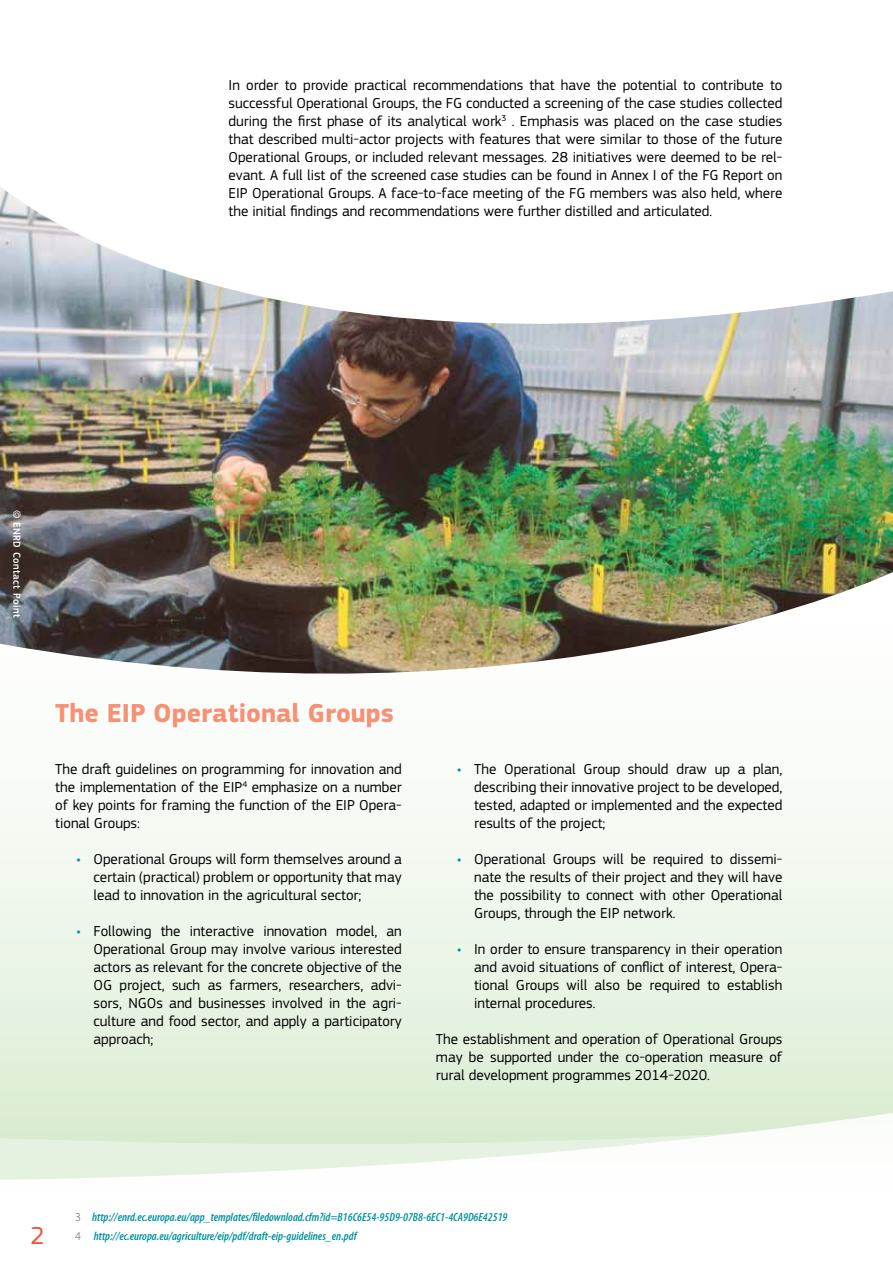
<style>
.page{position:relative;width:893px;height:1263px;background:#fff}
.page>*{position:absolute;margin:0;border:0;box-sizing:border-box;transform-origin:0 0}
.t1{font:700 27px "PF Square Sans Pro";color:#f69176}
.t2{font:25.5px "PF Square Sans Pro";color:#f05135}
.t3{font:15px/18px "PF Square Sans Pro";color:#000;text-align:justify}
.t4{font:italic 600 condensed 12px/19px "Myriad Pro";color:#00929c}
.t5{font:500 10.5px "PF Square Sans Pro";letter-spacing:.04em;color:#fff}
.s1{font-family:"Myriad Pro";font-weight:600;font-style:italic;font-stretch:condensed;color:#00929c}
.s2{font-weight:300;font-style:normal;font-stretch:normal;color:#58595b}
</style>
<div class="page">
<div style="left:0;top:0;width:893px;height:1263px;background:linear-gradient(to right,#fcfdfb,#fcfdfb)"></div>
<svg style="left:0;top:857px;width:893px;height:406px"></svg>
<img style="left:0;top:187px;width:893px;height:488px">
<p class="t3" style="left:229px;top:76px;width:555px">In order to provide practical recommendations that have the potential to contribute to successful Operational Groups, the FG conducted a screening of the case studies collected during the first phase of its analytical work<sup>3</sup> . Emphasis was placed on the case studies that described multi-actor projects with features that were similar to those of the future Operational Groups, or included relevant messages. 28 initiatives were deemed to be rel&shy;evant. A full list of the screened case studies can be found in Annex I of the FG Report on EIP Operational Groups. A face-to-face meeting of the FG members was also held, where the initial findings and recommendations were further distilled and articulated.</p>
<p class="t5" style="left:23px;top:510px;width:110px;rotate:90deg">© ENRD Contact Point</p>
<h1 class="t1" style="left:55px;top:697px;width:340px">The EIP Operational Groups</h1>
<p class="t3" style="left:55px;top:760px;width:348px">The draft guidelines on programming for innovation and the implementation of the EIP<sup>4</sup> emphasize on a number of key points for framing the function of the EIP Opera&shy;tional Groups:</p>
<p class="t3" style="left:94px;top:850px;width:310px;text-indent:-17px"><span class="s1">•</span> Operational Groups will form themselves around a certain (practical) problem or opportunity that may lead to innovation in the agricultural sector;</p>
<p class="t3" style="left:94px;top:922px;width:310px;text-indent:-17px"><span class="s1">•</span> Following the interactive innovation model, an Operational Group may involve various interested actors as relevant for the concrete objective of the OG project, such as farmers, researchers, advi&shy;sors, NGOs and businesses involved in the agri&shy;culture and food sector, and apply a participatory approach;</p>
<p class="t3" style="left:474px;top:760px;width:310px;text-indent:-17px"><span class="s1">•</span> The Operational Group should draw up a plan, describing their innovative project to be developed, tested, adapted or implemented and the expected results of the project;</p>
<p class="t3" style="left:474px;top:850px;width:310px;text-indent:-17px"><span class="s1">•</span> Operational Groups will be required to dissemi&shy;nate the results of their project and they will have the possibility to connect with other Operational Groups, through the EIP network.</p>
<p class="t3" style="left:474px;top:940px;width:310px;text-indent:-17px"><span class="s1">•</span> In order to ensure transparency in their operation and avoid situations of conflict of interest, Opera&shy;tional Groups will also be required to establish internal procedures.</p>
<p class="t3" style="left:436px;top:1030px;width:348px">The establishment and operation of Operational Groups may be supported under the co-operation measure of rural development programmes 2014-2020.</p>
<h2 class="t2" style="left:30px;top:1220px;width:16px">2</h2>
<p class="t4" style="left:75px;top:1208px;width:434px"><span class="s2">3</span> http://enrd.ec.europa.eu/app_templates/filedownload.cfm?id=B16C6E54-95D9-07B8-6EC1-4CA9D6E42519<br><span class="s2">4</span> http://ec.europa.eu/agriculture/eip/pdf/draft-eip-guidelines_en.pdf</p>
</div>
